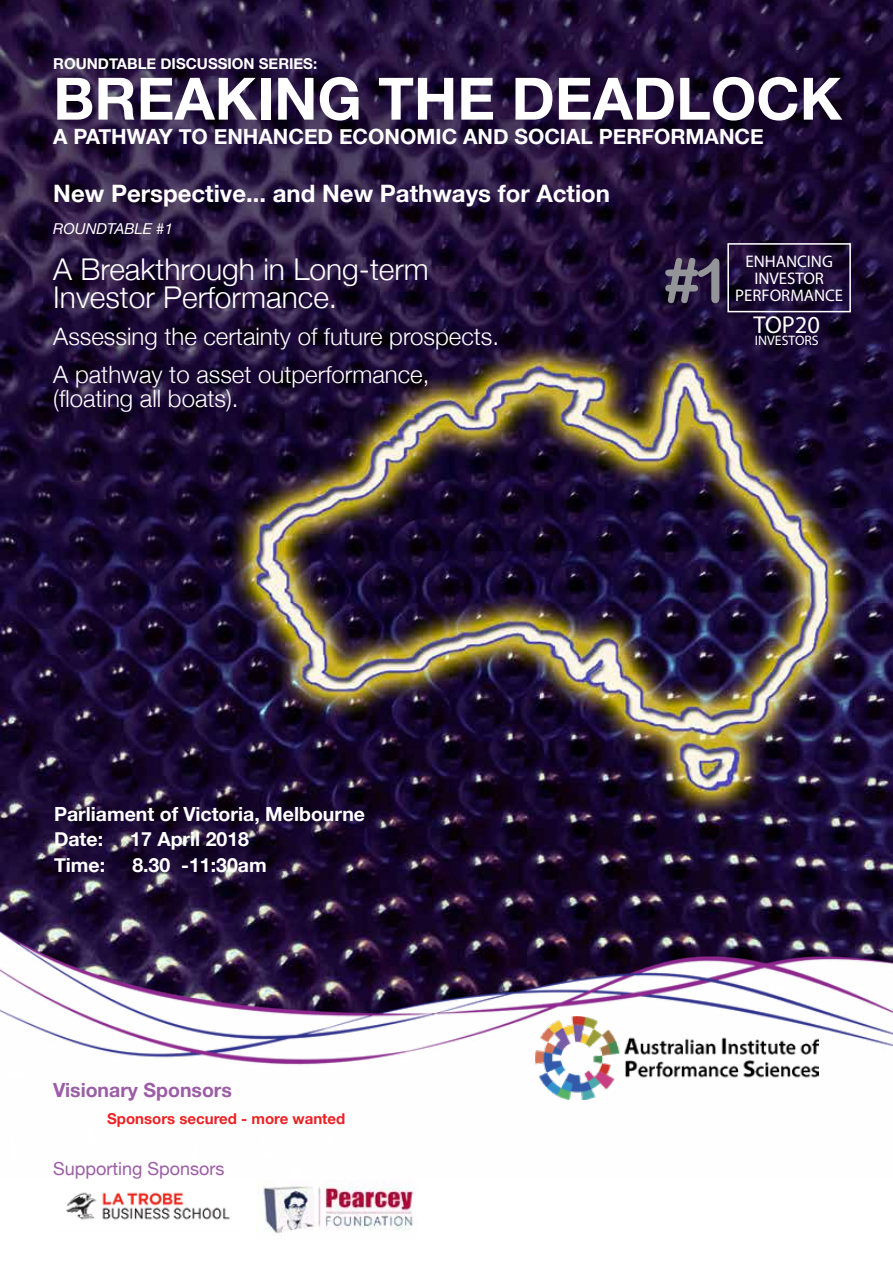
<style>
.page{position:relative;width:893px;height:1263px;background:#fff}
.page>*{position:absolute;margin:0;border:0;box-sizing:border-box;transform-origin:0 0}
.t1{font:61.2px "Arial Rounded MT Bold";color:#939598}
.t2{font:700 58.5px "Helvetica Neue";color:#fff}
.t3{font:300 30px/28.5px "Helvetica Neue";color:#fff}
.t4{font:24.45px "Myriad Pro";color:#fff}
.t5{font:300 24px/37.3px "Helvetica Neue";color:#fff}
.t6{font:700 24px "Helvetica Neue";color:#fff}
.t7{font:700 21px "Helvetica Neue";color:#fff}
.t8{font:700 19.5px/25.5px "Helvetica Neue";color:#fff}
.t9{font:700 19.5px "Helvetica Neue";color:#9b5da5}
.t10{font:18px "Helvetica Neue";color:#9b5da5}
.t11{font:16.8px/16.8px "Myriad Pro";color:#fff;text-align:center}
.t12{font:700 15px "Helvetica Neue";color:#fff}
.t13{font:700 15px "Helvetica Neue";color:#ed2124}
.t14{font:italic 15px "Helvetica Neue";color:#fff}
.t15{font:13.8px "Myriad Pro";color:#fff}
</style>
<div class="page">
<img style="left:0;top:0;width:893px;height:920px">
<img style="left:0;top:920px;width:893px;height:145px">
<img style="left:536px;top:1016px;width:283px;height:84px">
<div style="left:727px;top:243px;width:124px;height:69px;border:2px solid #fff"></div>
<img style="left:66px;top:1192px;width:164px;height:28px">
<img style="left:263px;top:1185px;width:152px;height:49px">
<p class="t12" style="left:53px;top:52px;width:265px">ROUNDTABLE DISCUSSION SERIES:</p>
<h2 class="t2" style="left:53px;top:53px;width:790px">BREAKING THE DEADLOCK</h2>
<p class="t7" style="left:53px;top:120px;width:712px">A PATHWAY TO ENHANCED ECONOMIC AND SOCIAL PERFORMANCE</p>
<p class="t6" style="left:53px;top:174px;width:558px">New Perspective... and New Pathways for Action</p>
<p class="t14" style="left:53px;top:218px;width:121px">ROUNDTABLE #1</p>
<p class="t3" style="left:53px;top:253px;width:377px">A Breakthrough in Long-term<br>Investor Performance.</p>
<p class="t5" style="left:53px;top:316px;width:447px">Assessing the certainty of future prospects.<br>A pathway to asset outperformance,</p>
<p class="t5" style="left:53px;top:378px;width:187px">(floating all boats).</p>
<h1 class="t1" style="left:665px;top:245px;width:67px">#1</h1>
<p class="t11" style="left:735px;top:253px;width:109px">ENHANCING<br>INVESTOR<br>PERFORMANCE</p>
<p class="t4" style="left:754px;top:309px;width:68px">TOP20</p>
<p class="t15" style="left:755px;top:332px;width:65px">INVESTORS</p>
<p class="t8" style="left:54px;top:801px;width:313px">Parliament of Victoria, Melbourne<br>Date:</p>
<p class="t8" style="left:130px;top:827px;width:120px">17 April 2018</p>
<p class="t8" style="left:54px;top:852px;width:53px">Time:</p>
<p class="t8" style="left:132px;top:852px;width:136px">8.30 -11:30am</p>
<p class="t9" style="left:53px;top:1074px;width:180px">Visionary Sponsors</p>
<p class="t13" style="left:107px;top:1106px;width:240px">Sponsors secured - more wanted</p>
<p class="t10" style="left:53px;top:1155px;width:173px">Supporting Sponsors</p>
</div>
